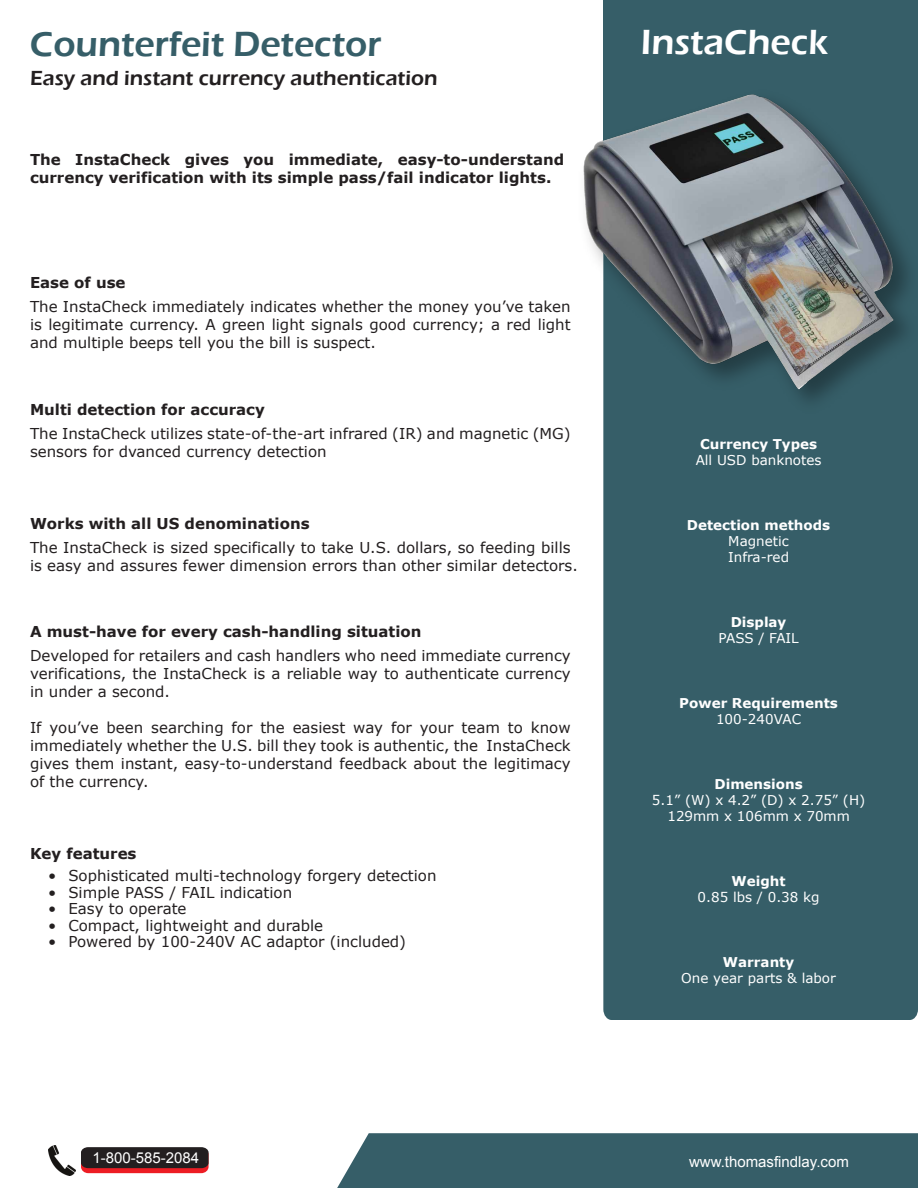
<style>
.page{position:relative;width:918px;height:1188px;background:#fff}
.page>*{position:absolute;margin:0;border:0;box-sizing:border-box;transform-origin:0 0}
.t1{font:600 36px "Eras ITC";color:#365e68}
.t2{font:600 36px "Eras ITC";color:#fff}
.t3{font:600 21px "Eras ITC";color:#231f20}
.t4{font:15px/18px "Verdana";color:#231f20;text-align:justify}
.t5{font:700 15px/18px "Verdana";color:#231f20}
.t6{font:15px "Arial";color:#fff}
.t7{font:13.5px/16.2px "Verdana";color:#fff}
.t8{font:700 13.5px "Verdana";color:#fff}
</style>
<div class="page">
<div style="left:603px;top:1px;width:315px;height:1019px;background:#365e68"></div>
<div style="left:603px;top:82px;width:315px;height:341px;background:#365e68"></div>
<img style="left:583px;top:86px;width:318px;height:313px">
<div style="left:337px;top:1133px;width:581px;height:55px;background:#365e68"></div>
<svg style="left:81px;top:1148px;width:128px;height:25px"></svg>
<div style="left:81px;top:1147px;width:128px;height:21px;background:#231f20"></div>
<img style="left:48px;top:1145px;width:27px;height:30px">
<h1 class="t1" style="left:30px;top:23px;width:353px">Counterfeit Detector</h1>
<h1 class="t2" style="left:641px;top:22px;width:189px">InstaCheck</h1>
<h2 class="t3" style="left:30px;top:66px;width:409px">Easy and instant currency authentication</h2>
<p class="t5" style="left:30px;top:150px;width:536px">The InstaCheck gives you immediate, easy-to-understand currency verification with its simple pass/fail indicator lights.</p>
<p class="t5" style="left:30px;top:273px;width:97px">Ease of use</p>
<p class="t4" style="left:30px;top:297px;width:542px">The InstaCheck immediately indicates whether the money you’ve taken is legitimate currency. A green light signals good currency; a red light and multiple beeps tell you the bill is suspect.</p>
<p class="t5" style="left:30px;top:400px;width:236px">Multi detection for accuracy</p>
<p class="t4" style="left:30px;top:424px;width:542px">The InstaCheck utilizes state-of-the-art infrared (IR) and magnetic (MG) sensors for dvanced currency detection</p>
<p class="t5" style="left:30px;top:514px;width:281px">Works with all US denominations</p>
<p class="t4" style="left:30px;top:538px;width:549px">The InstaCheck is sized specifically to take U.S. dollars, so feeding bills is easy and assures fewer dimension errors than other similar detectors.</p>
<p class="t5" style="left:30px;top:622px;width:393px">A must-have for every cash-handling situation</p>
<p class="t4" style="left:30px;top:646px;width:542px">Developed for retailers and cash handlers who need immediate currency verifications, the InstaCheck is a reliable way to authenticate currency in under a second.</p>
<p class="t4" style="left:30px;top:718px;width:542px">If you’ve been searching for the easiest way for your team to know immediately whether the U.S. bill they took is authentic, the InstaCheck gives them instant, easy-to-understand feedback about the legitimacy of the currency.</p>
<p class="t5" style="left:30px;top:844px;width:108px">Key features</p>
<p class="t4" style="left:48px;top:867px;width:390px">• Sophisticated multi-technology forgery detection</p>
<p class="t4" style="left:48px;top:883px;width:246px">• Simple PASS / FAIL indication</p>
<p class="t4" style="left:48px;top:900px;width:140px">• Easy to operate</p>
<p class="t4" style="left:48px;top:916px;width:277px">• Compact, lightweight and durable</p>
<p class="t4" style="left:48px;top:933px;width:360px">• Powered by 100-240V AC adaptor (included)</p>
<p class="t8" style="left:700px;top:434px;width:119px">Currency Types</p>
<p class="t7" style="left:696px;top:452px;width:127px">All USD banknotes</p>
<p class="t8" style="left:687px;top:515px;width:145px">Detection methods</p>
<p class="t7" style="left:728px;top:533px;width:62px">Magnetic<br>Infra-red</p>
<p class="t8" style="left:731px;top:612px;width:57px">Display</p>
<p class="t7" style="left:718px;top:630px;width:82px">PASS / FAIL</p>
<p class="t8" style="left:679px;top:693px;width:160px">Power Requirements</p>
<p class="t7" style="left:716px;top:711px;width:87px">100-240VAC</p>
<p class="t8" style="left:715px;top:774px;width:90px">Dimensions</p>
<p class="t7" style="left:652px;top:792px;width:215px;text-align:center">5.1” (W) x 4.2” (D) x 2.75” (H)<br>129mm x 106mm x 70mm</p>
<p class="t8" style="left:732px;top:872px;width:56px">Weight</p>
<p class="t7" style="left:698px;top:889px;width:124px">0.85 lbs / 0.38 kg</p>
<p class="t8" style="left:723px;top:953px;width:73px">Warranty</p>
<p class="t7" style="left:681px;top:970px;width:156px">One year parts &amp; labor</p>
<p class="t6" style="left:92px;top:1148px;width:108px">1-800-585-2084</p>
<p class="t6" style="left:689px;top:1152px;width:161px">www.thomasfindlay.com</p>
</div>
